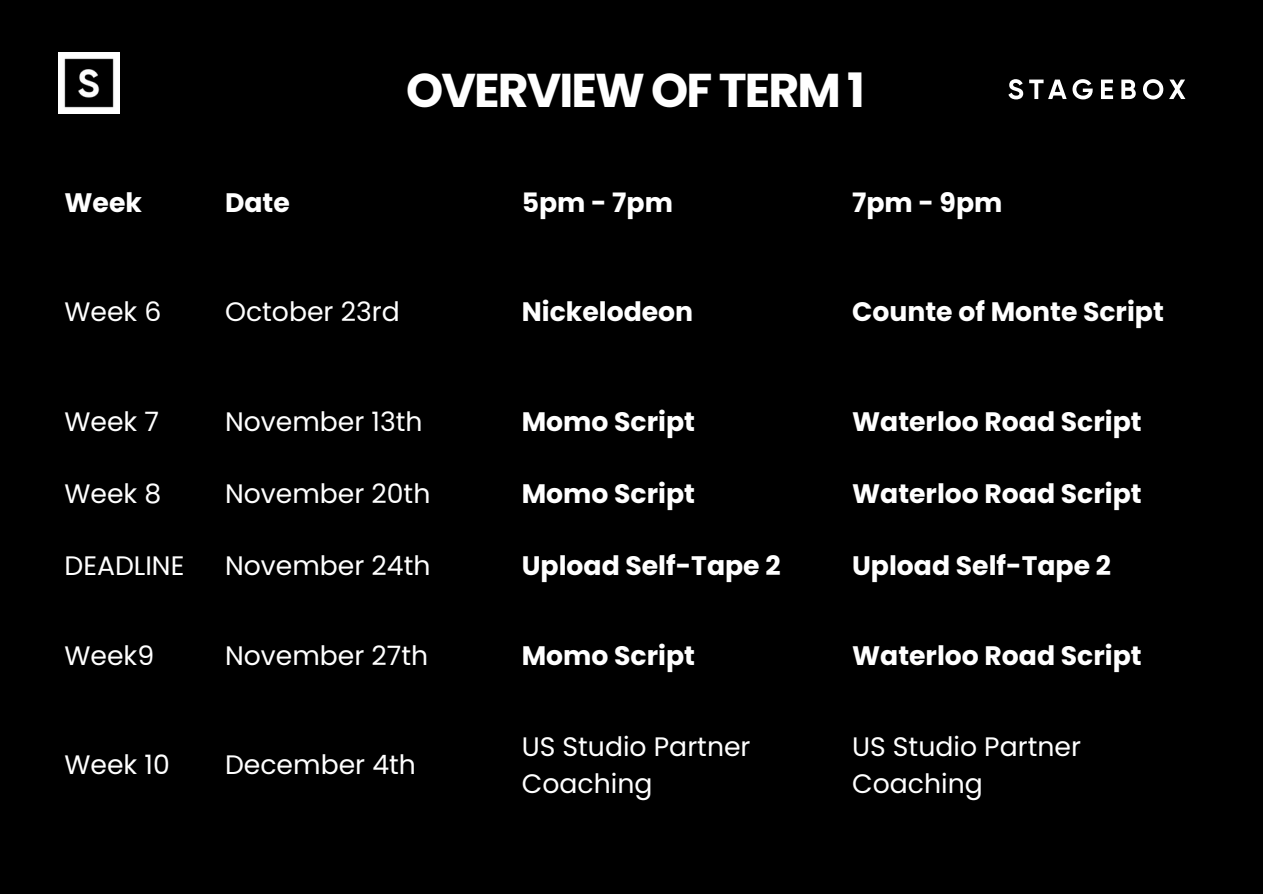
<style>
.page{position:relative;width:1263px;height:894px;background:#fff}
.page>*{position:absolute;margin:0;border:0;box-sizing:border-box;transform-origin:0 0}
.t1{font:700 47.4px "Poppins";letter-spacing:-.04em;color:#fff}
.t2{font:700 26.7px "Poppins";color:#fff}
.t3{font:26.7px/37.2px "Poppins";color:#fff}
</style>
<div class="page">
<div style="left:0;top:0;width:1263px;height:893px;background:#000"></div>
<svg style="left:1008px;top:79px;width:15px;height:20px"></svg>
<svg style="left:1029px;top:79px;width:64px;height:20px"></svg>
<svg style="left:1101px;top:79px;width:12px;height:20px"></svg>
<svg style="left:1121px;top:79px;width:15px;height:20px"></svg>
<svg style="left:1143px;top:79px;width:20px;height:20px"></svg>
<svg style="left:1169px;top:79px;width:16px;height:20px"></svg>
<img style="left:59px;top:53px;width:61px;height:60px">
<p class="t1" style="left:406px;top:57px;width:460px">OVERVIEW OF TERM 1</p>
<p class="t2" style="left:64px;top:184px;width:79px">Week</p>
<p class="t2" style="left:225px;top:184px;width:66px">Date</p>
<p class="t2" style="left:522px;top:184px;width:153px">5pm - 7pm</p>
<p class="t2" style="left:852px;top:184px;width:152px">7pm - 9pm</p>
<p class="t3" style="left:64px;top:293px;width:98px">Week 6</p>
<p class="t3" style="left:225px;top:293px;width:176px">October 23rd</p>
<p class="t2" style="left:522px;top:293px;width:173px">Nickelodeon</p>
<p class="t2" style="left:852px;top:293px;width:313px">Counte of Monte Script</p>
<p class="t3" style="left:64px;top:403px;width:96px">Week 7</p>
<p class="t3" style="left:225px;top:403px;width:199px">November 13th</p>
<p class="t2" style="left:522px;top:403px;width:175px">Momo Script</p>
<p class="t2" style="left:852px;top:403px;width:291px">Waterloo Road Script</p>
<p class="t3" style="left:64px;top:475px;width:98px">Week 8</p>
<p class="t3" style="left:225px;top:475px;width:207px">November 20th</p>
<p class="t2" style="left:522px;top:475px;width:175px">Momo Script</p>
<p class="t2" style="left:852px;top:475px;width:291px">Waterloo Road Script</p>
<p class="t3" style="left:64px;top:547px;width:121px">DEADLINE</p>
<p class="t3" style="left:225px;top:547px;width:207px">November 24th</p>
<p class="t2" style="left:522px;top:547px;width:260px">Upload Self-Tape 2</p>
<p class="t2" style="left:852px;top:547px;width:260px">Upload Self-Tape 2</p>
<p class="t3" style="left:64px;top:637px;width:91px">Week9</p>
<p class="t3" style="left:225px;top:637px;width:205px">November 27th</p>
<p class="t2" style="left:522px;top:637px;width:175px">Momo Script</p>
<p class="t2" style="left:852px;top:637px;width:291px">Waterloo Road Script</p>
<p class="t3" style="left:64px;top:746px;width:107px">Week 10</p>
<p class="t3" style="left:225px;top:746px;width:192px">December 4th</p>
<p class="t3" style="left:522px;top:728px;width:230px">US Studio Partner<br>Coaching</p>
<p class="t3" style="left:852px;top:728px;width:230px">US Studio Partner<br>Coaching</p>
</div>
